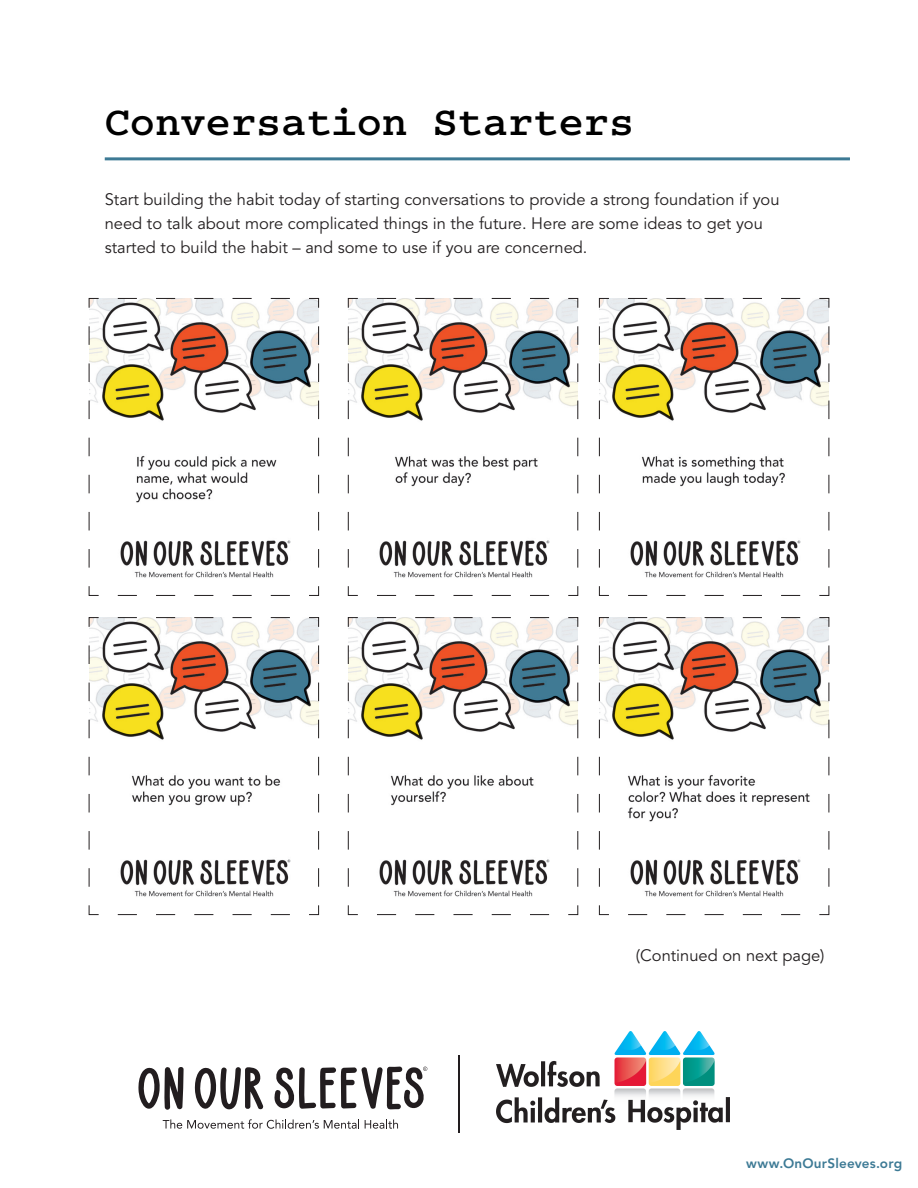
<style>
.page{position:relative;width:918px;height:1188px;background:#fff}
.page>*{position:absolute;margin:0;border:0;box-sizing:border-box;transform-origin:0 0}
.t1{font:42px "Colon Mono";color:#000}
.t2{font:16.5px/24px "Avenir LT Std";color:#231f20}
.t3{font:800 13.5px "Avenir LT Std";letter-spacing:.015em;color:#3d7a95}
.s1{font-family:"Colon Mono Alt"}
</style>
<div class="page">
<svg style="left:88px;top:298px;width:231px;height:298px"></svg>
<svg style="left:348px;top:298px;width:231px;height:298px"></svg>
<svg style="left:599px;top:298px;width:231px;height:298px"></svg>
<svg style="left:88px;top:617px;width:231px;height:298px"></svg>
<svg style="left:348px;top:617px;width:231px;height:298px"></svg>
<svg style="left:599px;top:617px;width:231px;height:298px"></svg>
<hr style="left:458px;top:1056px;width:2px;height:77px;background:#221d1f">
<svg style="left:138px;top:1067px;width:46px;height:43px"></svg>
<svg style="left:195px;top:1067px;width:68px;height:43px"></svg>
<svg style="left:274px;top:1066px;width:153px;height:44px"></svg>
<svg style="left:163px;top:1119px;width:196px;height:10px"></svg>
<svg style="left:365px;top:1119px;width:33px;height:10px"></svg>
<div style="left:105px;top:157px;width:745px;height:3px;border:2px solid #3d7a95"></div>
<img style="left:496px;top:1032px;width:234px;height:98px">
<h1 class="t1" style="left:105px;top:99px;width:531px">Conversat<span class="s1">i</span>on Starters</h1>
<p class="t2" style="left:105px;top:188px;width:676px">Start building the habit today of starting conversations to provide a strong foundation if you need to talk about more complicated things in the future. Here are some ideas to get you started to build the habit – and some to use if you are concerned.</p>
<p class="t2" style="left:636px;top:943px;width:190px">(Continued on next page)</p>
<p class="t3" style="left:746px;top:1155px;width:158px">www.OnOurSleeves.org</p>
</div>
